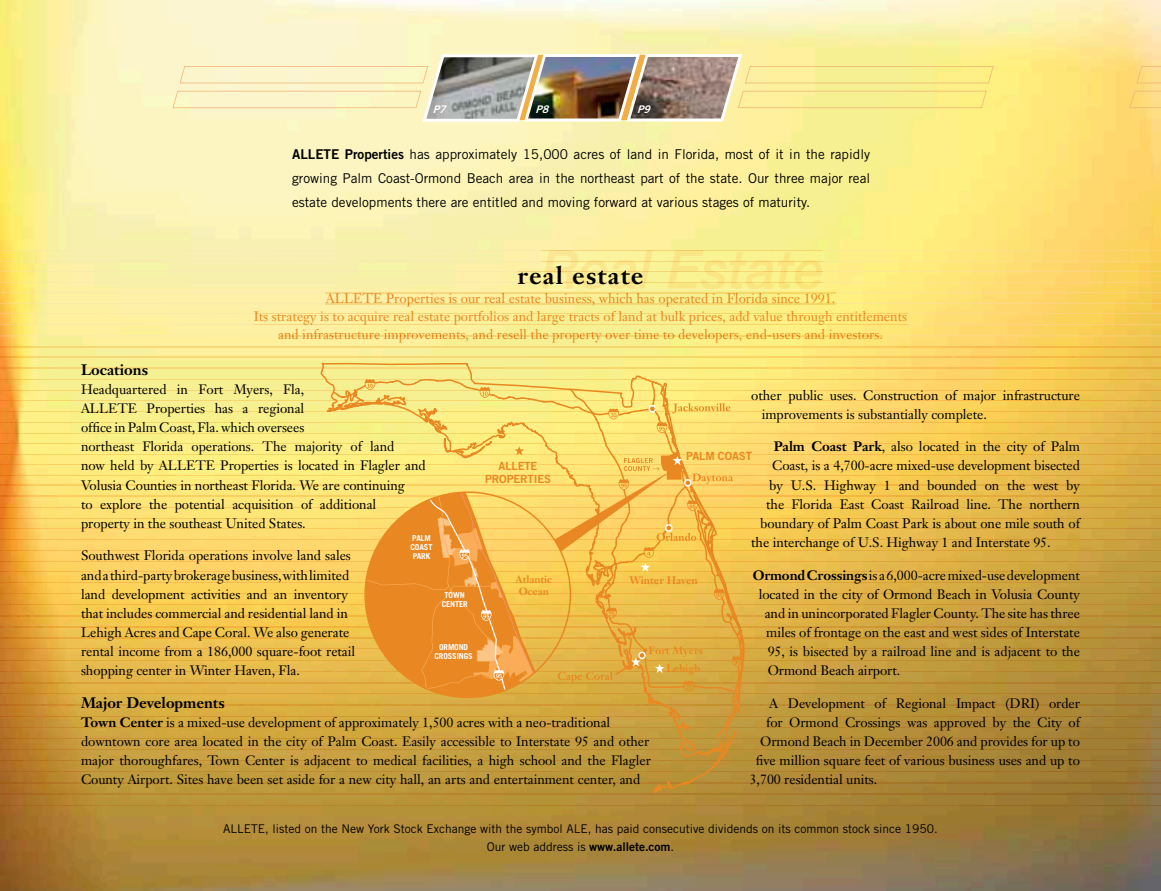
<style>
.page{position:relative;width:1161px;height:891px;background:#fff}
.page>*{position:absolute;margin:0;border:0;box-sizing:border-box;transform-origin:0 0}
.t1{font:700 24.3px "Janson Text";letter-spacing:.05em;color:#000}
.t2{font:700 15px "Janson Text";letter-spacing:-.005em;color:#000}
.t3{font:13.5px/19.2px "Janson Text";letter-spacing:-.005em;color:#000}
.t4{font:13.5px/18px "Janson Text";color:#e98822;text-align:center}
.t5{font:13.5px/24px "Trade Gothic";color:#000;text-align:justify}
.t6{font:12px/18px "Trade Gothic";color:#000;text-align:center}
.t7{font:11.25px/13.5px "Trade Gothic Bold Two";letter-spacing:-.01em;color:#e98822;text-align:center}
.t8{font:700 10.65px "Janson Text";letter-spacing:-.01em;color:#e98822}
.t9{font:italic 10.5px "Trade Gothic Bold Two";color:#fff}
.t10{font:700 10.35px/11.9px "Janson Text";letter-spacing:-.01em;color:#e98822;text-align:center}
.t11{font:700 8.1px/8.9px "Trade Gothic";letter-spacing:-.01em;color:#fff;text-align:center}
.s1{font-family:"Trade Gothic Bold Two"}
.s2{font-weight:700}
</style>
<div class="page">
<img style="left:0;top:0;width:1161px;height:891px">
<img style="left:541px;top:251px;width:281px;height:38px">
<img style="left:541px;top:266px;width:102px;height:18px">
<img style="left:172px;top:54px;width:822px;height:68px">
<svg style="left:1137px;top:66px;width:24px;height:17px"></svg>
<svg style="left:1129px;top:91px;width:32px;height:17px"></svg>
<img style="left:0;top:293px;width:1161px;height:1px">
<img style="left:326px;top:293px;width:509px;height:1px">
<img style="left:0;top:314px;width:1161px;height:1px">
<img style="left:254px;top:314px;width:653px;height:1px">
<img style="left:0;top:336px;width:1161px;height:1px">
<img style="left:279px;top:336px;width:604px;height:1px">
<img style="left:0;top:357px;width:1161px;height:1px">
<img style="left:0;top:379px;width:1161px;height:1px">
<img style="left:0;top:400px;width:1161px;height:1px">
<img style="left:0;top:422px;width:1161px;height:1px">
<img style="left:0;top:443px;width:1161px;height:1px">
<img style="left:0;top:464px;width:1161px;height:1px">
<img style="left:0;top:485px;width:1161px;height:1px">
<img style="left:0;top:507px;width:1161px;height:1px">
<img style="left:0;top:528px;width:1161px;height:1px">
<img style="left:0;top:550px;width:1161px;height:1px">
<img style="left:0;top:571px;width:1161px;height:1px">
<img style="left:0;top:593px;width:1161px;height:1px">
<img style="left:0;top:616px;width:1161px;height:1px">
<img style="left:0;top:638px;width:1161px;height:1px">
<img style="left:0;top:660px;width:1161px;height:1px">
<img style="left:0;top:271px;width:1161px;height:1px">
<img style="left:643px;top:271px;width:179px;height:1px">
<svg style="left:518px;top:271px;width:23px;height:1px"></svg>
<img style="left:541px;top:271px;width:102px;height:1px">
<img style="left:0;top:250px;width:1161px;height:1px">
<img style="left:0;top:683px;width:1161px;height:1px">
<img style="left:0;top:694px;width:1161px;height:1px">
<img style="left:0;top:261px;width:1161px;height:1px">
<img style="left:541px;top:261px;width:281px;height:1px">
<img style="left:0;top:282px;width:1161px;height:1px">
<img style="left:643px;top:282px;width:179px;height:1px">
<svg style="left:518px;top:282px;width:23px;height:1px"></svg>
<img style="left:541px;top:282px;width:102px;height:1px">
<img style="left:0;top:671px;width:1161px;height:1px">
<img style="left:0;top:649px;width:1161px;height:1px">
<img style="left:0;top:627px;width:1161px;height:1px">
<img style="left:0;top:604px;width:1161px;height:1px">
<img style="left:0;top:582px;width:1161px;height:1px">
<img style="left:0;top:561px;width:1161px;height:1px">
<img style="left:0;top:539px;width:1161px;height:1px">
<img style="left:0;top:518px;width:1161px;height:1px">
<img style="left:0;top:496px;width:1161px;height:1px">
<img style="left:0;top:475px;width:1161px;height:1px">
<img style="left:0;top:454px;width:1161px;height:1px">
<img style="left:0;top:433px;width:1161px;height:1px">
<img style="left:0;top:411px;width:1161px;height:1px">
<img style="left:0;top:390px;width:1161px;height:1px">
<img style="left:0;top:368px;width:1161px;height:1px">
<img style="left:0;top:347px;width:1161px;height:1px">
<img style="left:0;top:325px;width:1161px;height:1px">
<img style="left:254px;top:325px;width:653px;height:1px">
<img style="left:0;top:304px;width:1161px;height:1px">
<img style="left:326px;top:304px;width:509px;height:1px">
<img style="left:0;top:716px;width:1161px;height:1px">
<img style="left:0;top:739px;width:1161px;height:1px">
<img style="left:0;top:760px;width:1161px;height:1px">
<img style="left:0;top:783px;width:1161px;height:1px">
<img style="left:0;top:805px;width:1161px;height:1px">
<img style="left:0;top:794px;width:1161px;height:1px">
<img style="left:0;top:771px;width:1161px;height:1px">
<img style="left:0;top:750px;width:1161px;height:1px">
<img style="left:0;top:727px;width:1161px;height:1px">
<img style="left:0;top:705px;width:1161px;height:1px">
<svg style="left:653px;top:791px;width:19px;height:2px"></svg>
<svg style="left:321px;top:363px;width:422px;height:394px;background:#e9cc66"></svg>
<svg style="left:446px;top:718px;width:289px;height:73px;background:#c1983b"></svg>
<svg style="left:333px;top:381px;width:32px;height:334px;background:#f5d264"></svg>
<svg style="left:365px;top:379px;width:380px;height:339px;background:#f0bf54"></svg>
<p class="t9" style="left:536px;top:103px;width:18px">P8</p>
<p class="t9" style="left:637px;top:103px;width:18px">P9</p>
<p class="t5" style="left:292px;top:142px;width:580px"><span class="s1">ALLETE Properties</span> has approximately 15,000 acres of land in Florida, most of it in the rapidly growing Palm Coast-Ormond Beach area in the northeast part of the state. Our three major real estate developments there are entitled and moving forward at various stages of maturity.</p>
<p class="t9" style="left:433px;top:103px;width:18px">P7</p>
<h1 class="t1" style="left:518px;top:260px;width:127px">real estate</h1>
<p class="t4" style="left:254px;top:307px;width:655px">Its strategy is to acquire real estate portfolios and large tracts of land at bulk prices, add value through entitlements and infrastructure improvements, and resell the property over time to developers, end-users and investors.</p>
<p class="t4" style="left:326px;top:289px;width:511px">ALLETE Properties is our real estate business, which has operated in Florida since 1991.</p>
<p class="t2" style="left:81px;top:360px;width:69px">Locations</p>
<p class="t3" style="left:81px;top:380px;width:346px">Headquartered in Fort Myers, Fla,<br>ALLETE Properties has a regional<br>office in Palm Coast, Fla. which oversees<br>northeast Florida operations. The majority of land<br>now held by ALLETE Properties is located in Flagler and Volusia Counties in northeast Florida. We are continuing<br>to explore the potential acquisition of additional property in the southeast United States.</p>
<p class="t3" style="left:81px;top:546px;width:276px">Southwest Florida operations involve land sales and a third-party brokerage business, with limited land development activities and an inventory that includes commercial and residential land in Lehigh Acres and Cape Coral. We also generate rental income from a 186,000 square-foot retail shopping center in Winter Haven, Fla.</p>
<p class="t2" style="left:81px;top:693px;width:145px">Major Developments</p>
<p class="t3" style="left:81px;top:713px;width:571px"><span class="s2">Town Center</span> is a mixed-use development of approximately 1,500 acres with a neo-traditional downtown core area located in the city of Palm Coast. Easily accessible to Interstate 95 and other major thoroughfares, Town Center is adjacent to medical facilities, a high school and the Flagler County Airport. Sites have been set aside for a new city hall, an arts and entertainment center, and</p>
<p class="t3" style="left:762px;top:385px;width:320px;text-indent:-10px">other public uses. Construction of major infrastructure improvements is substantially complete.</p>
<p class="t3" style="left:774px;top:437px;width:308px"><span class="s2">Palm Coast Park</span>, also located in the city of Palm</p>
<p class="t3" style="left:772px;top:456px;width:309px">Coast, is a 4,700-acre mixed-use development bisected</p>
<p class="t3" style="left:769px;top:475px;width:312px">by U.S. Highway 1 and bounded on the west by</p>
<p class="t3" style="left:766px;top:494px;width:315px">the Florida East Coast Railroad line. The northern</p>
<p class="t3" style="left:760px;top:513px;width:321px">boundary of Palm Coast Park is about one mile south of</p>
<p class="t3" style="left:751px;top:533px;width:301px">the interchange of U.S. Highway 1 and Interstate 95.</p>
<p class="t3" style="left:753px;top:565px;width:329px"><span class="s2">Ormond Crossings</span> is a 6,000-acre mixed-use development</p>
<p class="t3" style="left:759px;top:584px;width:323px">located in the city of Ormond Beach in Volusia County</p>
<p class="t3" style="left:765px;top:603px;width:317px">and in unincorporated Flagler County. The site has three</p>
<p class="t3" style="left:766px;top:623px;width:315px">miles of frontage on the east and west sides of Interstate</p>
<p class="t3" style="left:768px;top:642px;width:314px">95, is bisected by a railroad line and is adjacent to the</p>
<p class="t3" style="left:768px;top:661px;width:134px">Ormond Beach airport.</p>
<p class="t3" style="left:769px;top:693px;width:312px">A Development of Regional Impact (DRI) order</p>
<p class="t3" style="left:766px;top:713px;width:315px">for Ormond Crossings was approved by the City of</p>
<p class="t3" style="left:760px;top:732px;width:321px">Ormond Beach in December 2006 and provides for up to</p>
<p class="t3" style="left:756px;top:751px;width:326px">five million square feet of various business uses and up to</p>
<p class="t3" style="left:750px;top:770px;width:129px">3,700 residential units.</p>
<p class="t7" style="left:686px;top:449px;width:67px">PALM COAST</p>
<p class="t7" style="left:485px;top:459px;width:67px">ALLETE<br>PROPERTIES</p>
<p class="t11" style="left:411px;top:534px;width:23px;text-align:left">PALM<br>COAST<br>PARK</p>
<p class="t10" style="left:516px;top:573px;width:38px">Atlantic<br>Ocean</p>
<p class="t8" style="left:629px;top:574px;width:70px">Winter Haven</p>
<p class="t11" style="left:442px;top:591px;width:27px">TOWN<br>CENTER</p>
<p class="t11" style="left:434px;top:643px;width:40px">ORMOND<br>CROSSINGS</p>
<p class="t8" style="left:666px;top:661px;width:36px">Lehigh</p>
<p class="t6" style="left:223px;top:820px;width:716px">ALLETE, listed on the New York Stock Exchange with the symbol ALE, has paid consecutive dividends on its common stock since 1950.<br>Our web address is <span class="s1">www.allete.com</span>.</p>
</div>
